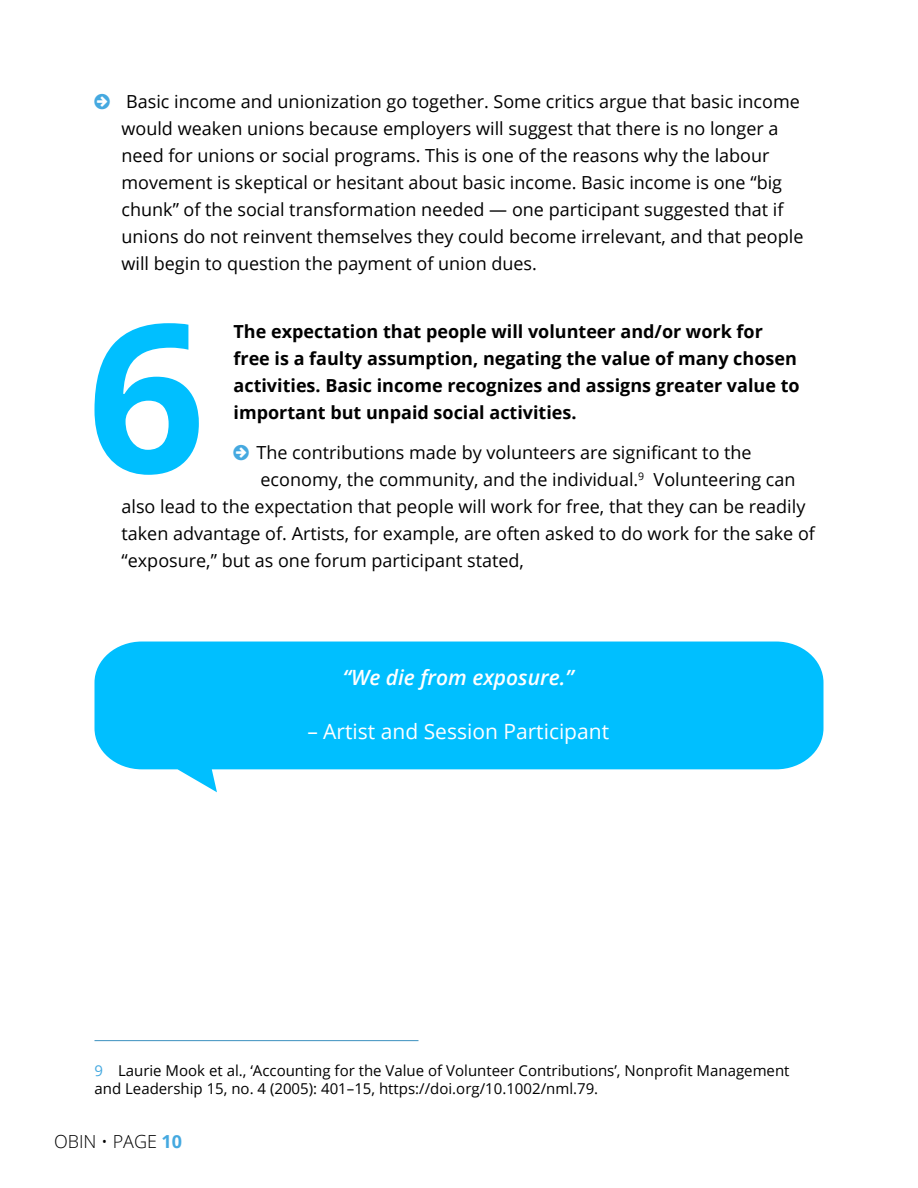
<style>
.page{position:relative;width:918px;height:1188px;background:#fff}
.page>*{position:absolute;margin:0;border:0;box-sizing:border-box;transform-origin:0 0}
.t1{font:700 207.15px "Open Sans";color:#00bfff}
.t2{font:21px "Open Sans";color:#fff}
.t3{font:italic 600 21px "Open Sans";color:#fff}
.t4{font:18px/27px "Open Sans";color:#000}
.t5{font:700 18px/27px "Open Sans";color:#000}
.t6{font:300 18px "Open Sans";color:#000}
.t7{font:15px/18px "Open Sans";color:#000}
.s1{color:#45a9e0}
.s2{font-weight:700;color:#45a9e0}
</style>
<div class="page">
<hr style="left:94px;top:1040px;width:324px;height:1px;background:#3b91bf">
<svg style="left:94px;top:642px;width:730px;height:150px;fill:#00bfff"></svg>
<p class="t4" style="left:122px;top:88px;width:684px">Basic income and unionization go together. Some critics argue that basic income would weaken unions because employers will suggest that there is no longer a need for unions or social programs. This is one of the reasons why the labour movement is skeptical or hesitant about basic income. Basic income is one “big chunk” of the social transformation needed — one participant suggested that if unions do not reinvent themselves they could become irrelevant, and that people will begin to question the payment of union dues.</p>
<h1 class="t1" style="left:87px;top:251px;width:120px">6</h1>
<p class="t5" style="left:234px;top:317px;width:568px">The expectation that people will volunteer and/or work for free is a faulty assumption, negating the value of many chosen activities. Basic income recognizes and assigns greater value to important but unpaid social activities.</p>
<p class="t4" style="left:256px;top:439px;width:497px">The contributions made by volunteers are significant to the</p>
<p class="t4" style="left:261px;top:466px;width:537px">economy, the community, and the individual.<sup>9</sup> Volunteering can</p>
<p class="t4" style="left:121px;top:493px;width:686px">also lead to the expectation that people will work for free, that they can be readily</p>
<p class="t4" style="left:121px;top:520px;width:695px">taken advantage of. Artists, for example, are often asked to do work for the sake of</p>
<p class="t4" style="left:121px;top:547px;width:404px">“exposure,” but as one forum participant stated,</p>
<p class="t3" style="left:343px;top:663px;width:232px">“We die from exposure.”</p>
<p class="t2" style="left:307px;top:717px;width:303px">– Artist and Session Participant</p>
<p class="t7" style="left:94px;top:1061px;width:697px"><span class="s1">9</span> Laurie Mook et al., ‘Accounting for the Value of Volunteer Contributions’, Nonprofit Management and Leadership 15, no. 4 (2005): 401–15, https://doi.org/10.1002/nml.79.</p>
<p class="t6" style="left:54px;top:1129px;width:130px">OBIN • PAGE <span class="s2">10</span></p>
</div>
